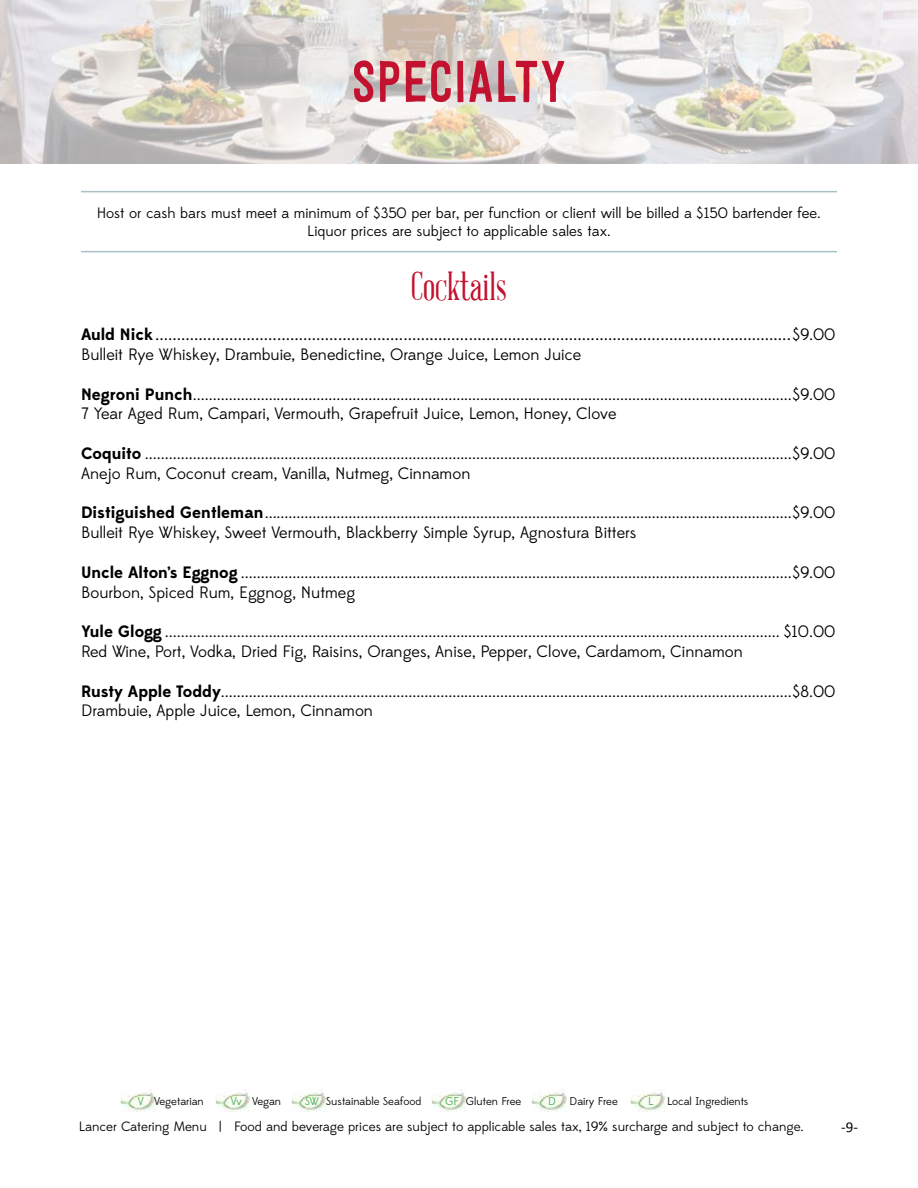
<style>
.page{position:relative;width:918px;height:1188px;background:#fff}
.page>*{position:absolute;margin:0;border:0;box-sizing:border-box;transform-origin:0 0}
.t1{font:59.4px "Festivo Letters No 19";color:#c2122f;scale:.91 1}
.t2{font:39.6px "Abraham Lincoln";color:#c2122f;scale:.91 1}
.t3{font:18px "Edmondsans";color:#000}
.t4{font:16.5px/19.8px "Edmondsans";color:#000}
.t5{font:15px/18px "Edmondsans";color:#000;text-align:center}
.t6{font:15px "Calibri";color:#000}
.t7{font:13.5px "Edmondsans";color:#000}
.t8{font:11.25px "Edmondsans";color:#000}
.s1{font-weight:700;font-size:16.5px}
.s2{font-size:16.5px}
.s3{font-weight:700}
.s4{color:#41ad49}
</style>
<div class="page">
<img style="left:120px;top:1092px;width:35px;height:20px">
<img style="left:216px;top:1092px;width:34px;height:20px">
<img style="left:291px;top:1092px;width:35px;height:20px">
<img style="left:432px;top:1092px;width:34px;height:20px">
<img style="left:532px;top:1092px;width:35px;height:20px">
<img style="left:630px;top:1092px;width:35px;height:20px">
<img style="left:0;top:0;width:918px;height:164px">
<hr style="left:81px;top:251px;width:756px;height:1px;background:#a8c1c2">
<hr style="left:81px;top:191px;width:756px;height:1px;background:#a8c1c2">
<h1 class="t1" style="left:351px;top:46px;width:238px">SPECIALTY</h1>
<p class="t5" style="left:97px;top:205px;width:725px">Host or cash bars must meet a minimum of $350 per bar, per function or client will be billed a $150 bartender fee.<br>Liquor prices are subject to applicable sales tax.</p>
<h2 class="t2" style="left:411px;top:265px;width:107px">Cocktails</h2>
<p class="t3" style="left:81px;top:324px;width:756px"><span class="s1">Auld Nick</span> ..................................................................................................................................................<span class="s2">$9.00</span></p>
<p class="t4" style="left:81px;top:345px;width:502px">Bulleit Rye Whiskey, Drambuie, Benedictine, Orange Juice, Lemon Juice</p>
<p class="t4" style="left:81px;top:385px;width:756px"><span class="s3">Negroni Punch</span>......................................................................................................................................................$9.00<br>7 Year Aged Rum, Campari, Vermouth, Grapefruit Juice, Lemon, Honey, Clove</p>
<p class="t4" style="left:81px;top:444px;width:756px"><span class="s3">Coquito</span> ..................................................................................................................................................................$9.00<br>Anejo Rum, Coconut cream, Vanilla, Nutmeg, Cinnamon</p>
<p class="t4" style="left:81px;top:503px;width:756px"><span class="s3">Distiguished Gentleman</span>....................................................................................................................................$9.00<br>Bulleit Rye Whiskey, Sweet Vermouth, Blackberry Simple Syrup, Agnostura Bitters</p>
<p class="t4" style="left:81px;top:563px;width:756px"><span class="s3">Uncle Alton’s Eggnog</span> ..........................................................................................................................................$9.00<br>Bourbon, Spiced Rum, Eggnog, Nutmeg</p>
<p class="t4" style="left:81px;top:622px;width:756px"><span class="s3">Yule Glogg</span> .......................................................................................................................................................... $10.00<br>Red Wine, Port, Vodka, Dried Fig, Raisins, Oranges, Anise, Pepper, Clove, Cardamom, Cinnamon</p>
<p class="t4" style="left:81px;top:682px;width:756px"><span class="s3">Rusty Apple Toddy</span>...............................................................................................................................................$8.00<br>Drambuie, Apple Juice, Lemon, Cinnamon</p>
<p class="t8" style="left:138px;top:1095px;width:67px"><span class="s4">V</span> Vegetarian</p>
<p class="t8" style="left:231px;top:1095px;width:52px"><span class="s4">Vv</span> Vegan</p>
<p class="t8" style="left:305px;top:1095px;width:118px"><span class="s4">SW</span> Sustainable Seafood</p>
<p class="t8" style="left:445px;top:1095px;width:78px"><span class="s4">GF</span> Gluten Free</p>
<p class="t8" style="left:548px;top:1095px;width:71px"><span class="s4">D</span> Dairy Free</p>
<p class="t8" style="left:648px;top:1095px;width:102px"><span class="s4">L</span> Local Ingredients</p>
<p class="t7" style="left:79px;top:1119px;width:727px">Lancer Catering Menu | Food and beverage prices are subject to applicable sales tax, 19% surcharge and subject to change.</p>
<p class="t6" style="left:841px;top:1117px;width:18px">-9-</p>
</div>
